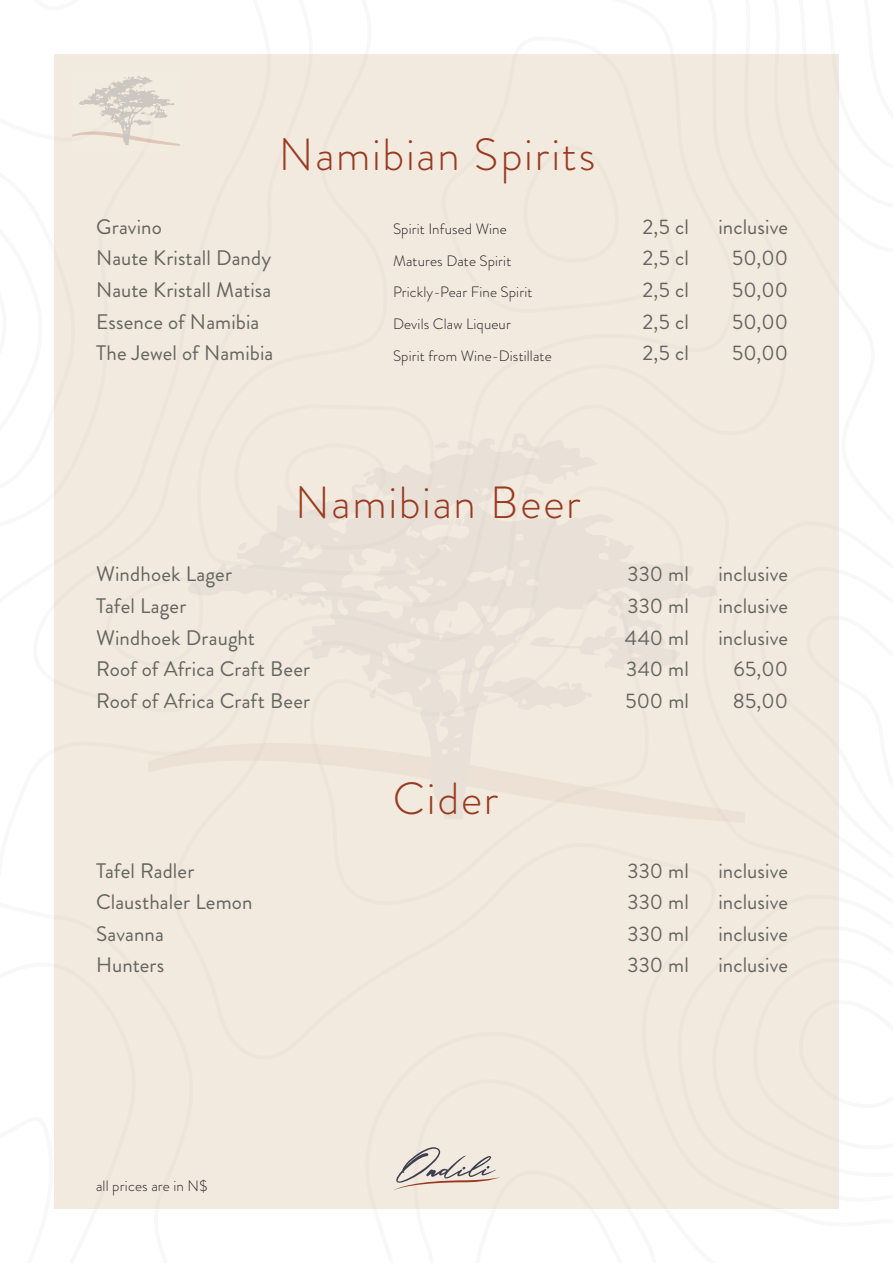
<style>
.page{position:relative;width:893px;height:1263px;background:#fff}
.page>*{position:absolute;margin:0;border:0;box-sizing:border-box;transform-origin:0 0}
.t1{font:300 45px "Brandon Grotesque";letter-spacing:.035em;color:#993a20}
.t2{font:21px "Brandon Grotesque";letter-spacing:.005em;color:#64655f}
.t3{font:300 15px "Brandon Grotesque";letter-spacing:.01em;color:#231f20}
</style>
<div class="page">
<div style="left:54px;top:54px;width:785px;height:1155px;background:#f2eadf"></div>
<svg style="left:187px;top:442px;width:531px;height:370px"></svg>
<svg style="left:520px;top:486px;width:26px;height:20px"></svg>
<svg style="left:434px;top:442px;width:16px;height:9px"></svg>
<svg style="left:368px;top:686px;width:10px;height:15px"></svg>
<svg style="left:236px;top:541px;width:11px;height:10px"></svg>
<svg style="left:503px;top:511px;width:9px;height:7px"></svg>
<svg style="left:363px;top:471px;width:7px;height:6px"></svg>
<svg style="left:282px;top:597px;width:6px;height:5px"></svg>
<svg style="left:513px;top:450px;width:17px;height:5px"></svg>
<svg style="left:448px;top:620px;width:4px;height:8px"></svg>
<svg style="left:455px;top:518px;width:8px;height:10px"></svg>
<svg style="left:72px;top:75px;width:107px;height:71px"></svg>
<svg style="left:393px;top:1147px;width:107px;height:44px"></svg>
<p class="t1" style="left:279px;top:124px;width:318px">Namibian Spirits</p>
<p class="t2" style="left:96px;top:212px;width:67px">Gravino</p>
<p class="t3" style="left:393px;top:219px;width:115px">Spirit Infused Wine</p>
<p class="t2" style="left:643px;top:212px;width:48px">2,5 cl</p>
<p class="t2" style="left:718px;top:212px;width:71px">inclusive</p>
<p class="t2" style="left:96px;top:244px;width:177px">Naute Kristall Dandy</p>
<p class="t3" style="left:393px;top:250px;width:120px">Matures Date Spirit</p>
<p class="t2" style="left:643px;top:244px;width:48px">2,5 cl</p>
<p class="t2" style="left:732px;top:244px;width:57px">50,00</p>
<p class="t2" style="left:96px;top:275px;width:177px">Naute Kristall Matisa</p>
<p class="t3" style="left:393px;top:282px;width:141px">Prickly-Pear Fine Spirit</p>
<p class="t2" style="left:643px;top:275px;width:48px">2,5 cl</p>
<p class="t2" style="left:732px;top:275px;width:57px">50,00</p>
<p class="t2" style="left:96px;top:307px;width:165px">Essence of Namibia</p>
<p class="t3" style="left:393px;top:313px;width:119px">Devils Claw Liqueur</p>
<p class="t2" style="left:643px;top:307px;width:48px">2,5 cl</p>
<p class="t2" style="left:732px;top:307px;width:57px">50,00</p>
<p class="t2" style="left:96px;top:338px;width:179px">The Jewel of Namibia</p>
<p class="t3" style="left:393px;top:345px;width:160px">Spirit from Wine-Distillate</p>
<p class="t2" style="left:643px;top:338px;width:48px">2,5 cl</p>
<p class="t2" style="left:732px;top:338px;width:57px">50,00</p>
<p class="t1" style="left:295px;top:472px;width:287px">Namibian Beer</p>
<p class="t2" style="left:96px;top:560px;width:138px">Windhoek Lager</p>
<p class="t2" style="left:628px;top:560px;width:63px">330 ml</p>
<p class="t2" style="left:718px;top:560px;width:71px">inclusive</p>
<p class="t2" style="left:96px;top:591px;width:92px">Tafel Lager</p>
<p class="t2" style="left:628px;top:591px;width:63px">330 ml</p>
<p class="t2" style="left:718px;top:591px;width:71px">inclusive</p>
<p class="t2" style="left:96px;top:623px;width:161px">Windhoek Draught</p>
<p class="t2" style="left:625px;top:623px;width:66px">440 ml</p>
<p class="t2" style="left:718px;top:623px;width:71px">inclusive</p>
<p class="t2" style="left:96px;top:655px;width:216px">Roof of Africa Craft Beer</p>
<p class="t2" style="left:626px;top:655px;width:64px">340 ml</p>
<p class="t2" style="left:734px;top:655px;width:56px">65,00</p>
<p class="t2" style="left:96px;top:686px;width:216px">Roof of Africa Craft Beer</p>
<p class="t2" style="left:625px;top:686px;width:65px">500 ml</p>
<p class="t2" style="left:733px;top:686px;width:57px">85,00</p>
<p class="t1" style="left:393px;top:768px;width:107px">Cider</p>
<p class="t2" style="left:96px;top:856px;width:100px">Tafel Radler</p>
<p class="t2" style="left:628px;top:856px;width:63px">330 ml</p>
<p class="t2" style="left:718px;top:856px;width:71px">inclusive</p>
<p class="t2" style="left:96px;top:887px;width:158px">Clausthaler Lemon</p>
<p class="t2" style="left:628px;top:887px;width:63px">330 ml</p>
<p class="t2" style="left:718px;top:887px;width:71px">inclusive</p>
<p class="t2" style="left:96px;top:919px;width:69px">Savanna</p>
<p class="t2" style="left:628px;top:919px;width:63px">330 ml</p>
<p class="t2" style="left:718px;top:919px;width:71px">inclusive</p>
<p class="t2" style="left:96px;top:951px;width:70px">Hunters</p>
<p class="t2" style="left:628px;top:951px;width:63px">330 ml</p>
<p class="t2" style="left:718px;top:951px;width:71px">inclusive</p>
<p class="t3" style="left:96px;top:1175px;width:113px">all prices are in N$</p>
</div>
